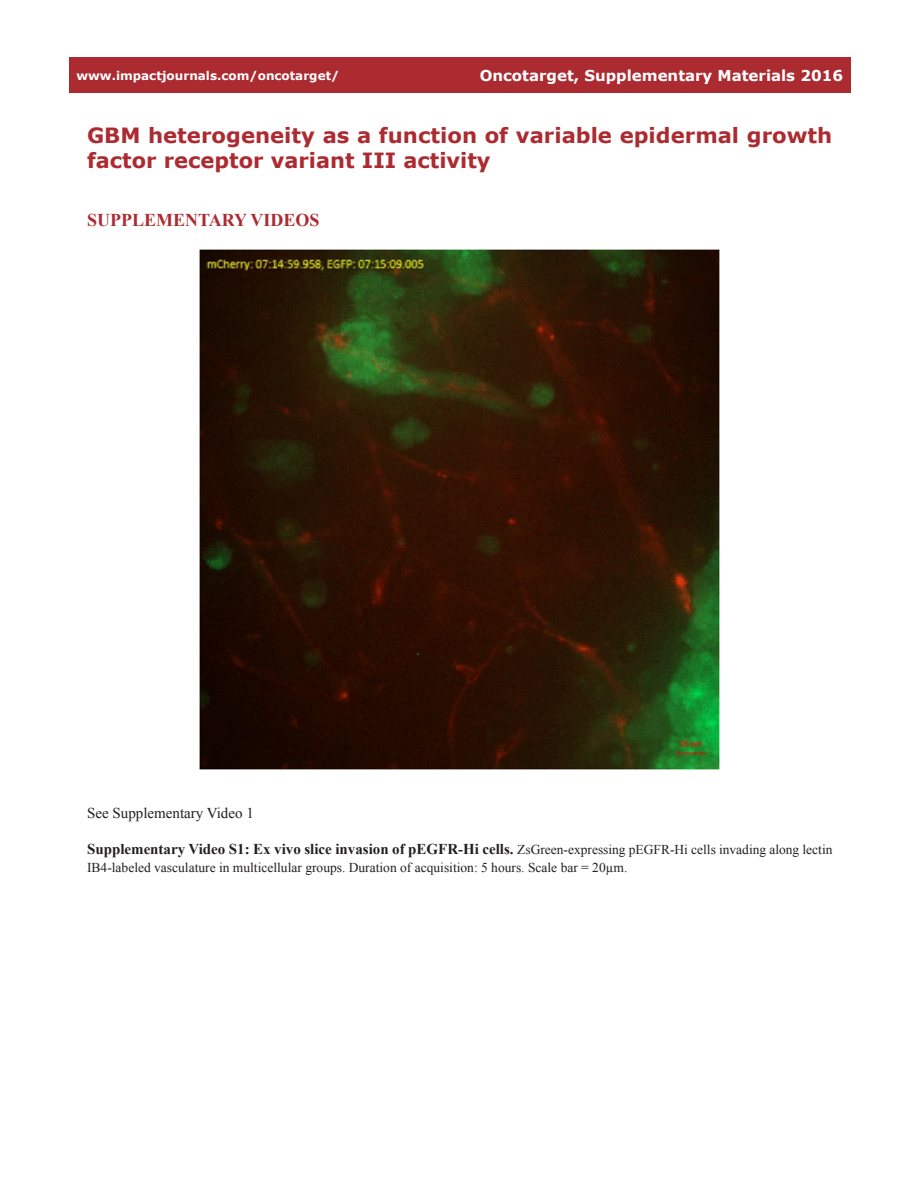
<style>
.page{position:relative;width:918px;height:1188px;background:#fff}
.page>*{position:absolute;margin:0;border:0;box-sizing:border-box;transform-origin:0 0}
.t1{font:700 21px/25.2px "Verdana";color:#ac2b31}
.Heading{font:700 18px "Times New Roman";color:#ac2b31}
.TableText_ind{font:700 15px "Times New Roman";color:#231f20}
.t2{font:700 15px "Verdana";color:#fff}
.TableText_ind-2{font:15px "Times New Roman";color:#231f20}
.TableText_ind-3{font:13.5px "Times New Roman";color:#231f20}
.t3{font:700 12px "Verdana";color:#fff}
.s1{font-weight:400;font-size:13.5px}
</style>
<div class="page">
<div style="left:69px;top:57px;width:781px;height:36px;background:#ac2b31"></div>
<img style="left:200px;top:249px;width:520px;height:521px">
<p class="t3" style="left:76px;top:67px;width:264px">www.impactjournals.com/oncotarget/</p>
<p class="t2" style="left:480px;top:65px;width:365px">Oncotarget, Supplementary Materials 2016</p>
<p class="t1" style="left:87px;top:122px;width:747px">GBM heterogeneity as a function of variable epidermal growth factor receptor variant III activity</p>
<p class="Heading" style="left:87px;top:207px;width:234px">SUPPLEMENTARY VIDEOS</p>
<p class="TableText_ind-2" style="left:87px;top:803px;width:168px">See Supplementary Video 1</p>
<p class="TableText_ind" style="left:87px;top:839px;width:747px">Supplementary Video S1: Ex vivo slice invasion of pEGFR-Hi cells. <span class="s1">ZsGreen-expressing pEGFR-Hi cells invading along lectin</span></p>
<p class="TableText_ind-3" style="left:87px;top:859px;width:542px">IB4-labeled vasculature in multicellular groups. Duration of acquisition: 5 hours. Scale bar = 20µm.</p>
</div>
